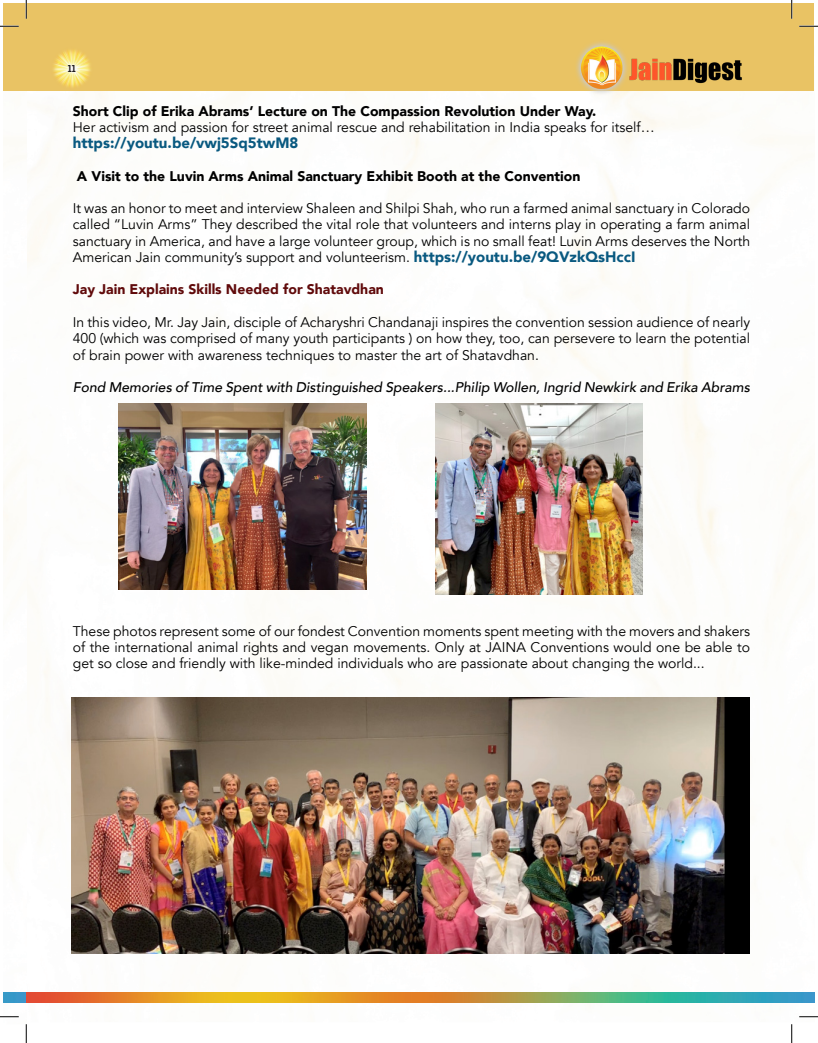
<style>
.page{position:relative;width:818px;height:1043px;background:#fff}
.page>*{position:absolute;margin:0;border:0;box-sizing:border-box;transform-origin:0 0}
.t1{font:900 15px "Avenir";color:#095980}
.t2{font:14px/16.2px "Avenir";color:#000;text-align:justify}
.t3{font:900 14px "Avenir";color:#000}
.t4{font:italic 500 14px "Avenir";color:#000}
.t5{font:900 14px "Avenir";color:#600a0b}
.t6{font:700 10px "Nexa";color:#231f20}
.s1{font-weight:900;font-size:15px;color:#095980}
</style>
<div class="page">
<img style="left:26px;top:91px;width:788px;height:946px">
<div style="left:4px;top:4px;width:22px;height:87px;background:#e9c364"></div>
<div style="left:26px;top:4px;width:788px;height:87px;background:#e9c364"></div>
<img style="left:4px;top:992px;width:810px;height:10px">
<img style="left:53px;top:50px;width:38px;height:37px">
<img style="left:575px;top:42px;width:176px;height:55px">
<img style="left:435px;top:403px;width:207px;height:191px">
<img style="left:71px;top:697px;width:678px;height:256px">
<img style="left:118px;top:403px;width:248px;height:186px">
<svg style="left:0;top:25px;width:19px;height:2px"></svg>
<svg style="left:799px;top:25px;width:19px;height:2px"></svg>
<svg style="left:0;top:1016px;width:19px;height:1px"></svg>
<svg style="left:799px;top:1015px;width:19px;height:2px"></svg>
<svg style="left:25px;top:0;width:2px;height:19px"></svg>
<svg style="left:25px;top:1024px;width:2px;height:18px"></svg>
<svg style="left:790px;top:0;width:2px;height:19px"></svg>
<svg style="left:790px;top:1024px;width:2px;height:18px"></svg>
<p class="t6" style="left:68px;top:63px;width:9px">11</p>
<p class="t3" style="left:73px;top:99px;width:525px">Short Clip of Erika Abrams’ Lecture on The Compassion Revolution Under Way.</p>
<p class="t2" style="left:73px;top:119px;width:583px">Her activism and passion for street animal rescue and rehabilitation in India speaks for itself…</p>
<p class="t1" style="left:73px;top:130px;width:227px">https://youtu.be/vwj5Sq5twM8</p>
<p class="t3" style="left:77px;top:164px;width:505px">A Visit to the Luvin Arms Animal Sanctuary Exhibit Booth at the Convention</p>
<p class="t2" style="left:73px;top:200px;width:678px">It was an honor to meet and interview Shaleen and Shilpi Shah, who run a farmed animal sanctuary in Colorado called “Luvin Arms” They described the vital role that volunteers and interns play in operating a farm animal sanctuary in America, and have a large volunteer group, which is no small feat! Luvin Arms deserves the North American Jain community’s support and volunteerism. <span class="s1">https://youtu.be/9QVzkQsHccI</span></p>
<p class="t5" style="left:73px;top:277px;width:312px">Jay Jain Explains Skills Needed for Shatavdhan</p>
<p class="t2" style="left:73px;top:314px;width:678px">In this video, Mr. Jay Jain, disciple of Acharyshri Chandanaji inspires the convention session audience of nearly 400 (which was comprised of many youth participants ) on how they, too, can persevere to learn the potential of brain power with awareness techniques to master the art of Shatavdhan.</p>
<p class="t4" style="left:73px;top:379px;width:678px">Fond Memories of Time Spent with Distinguished Speakers...Philip Wollen, Ingrid Newkirk and Erika Abrams</p>
<p class="t2" style="left:73px;top:623px;width:678px">These photos represent some of our fondest Convention moments spent meeting with the movers and shakers of the international animal rights and vegan movements. Only at JAINA Conventions would one be able to get so close and friendly with like-minded individuals who are passionate about changing the world...</p>
</div>
